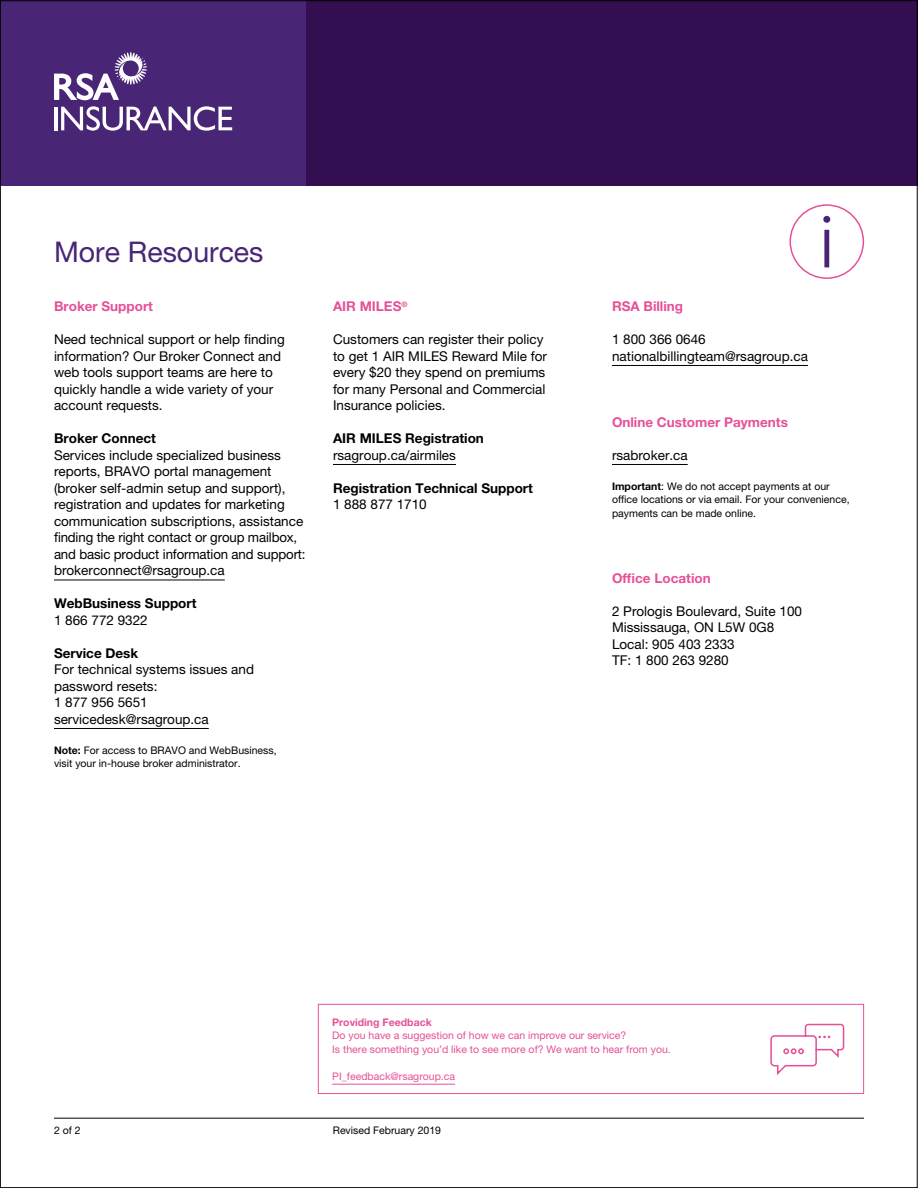
<style>
.page{position:relative;width:918px;height:1188px;background:#fff}
.page>*{position:absolute;margin:0;border:0;box-sizing:border-box;transform-origin:0 0}
.t1{font:28.5px "Helvetica Neue LT Pro";color:#492576}
.t2{font:13.5px/16.5px "Helvetica Neue LT Pro";color:#000}
.t3{font:700 13.5px "Helvetica Neue LT Pro";color:#000}
.t4{font:700 13.5px "Helvetica Neue LT Pro";color:#e65098}
.t5{font:10.5px/13.5px "Helvetica Neue LT Pro";color:#000}
.t6{font:10.5px/13.5px "Helvetica Neue LT Pro";color:#e65098}
.t7{font:700 10.5px "Helvetica Neue LT Pro";color:#e65098}
.s1{font-weight:700}
</style>
<div class="page">
<div style="left:0;top:0;width:918px;height:186px;background:#330f52"></div>
<div style="left:0;top:0;width:306px;height:186px;background:#492576"></div>
<hr style="left:54px;top:107px;width:3px;height:23px;background:#fff">
<svg style="left:61px;top:106px;width:171px;height:25px"></svg>
<svg style="left:54px;top:52px;width:93px;height:48px"></svg>
<hr style="left:54px;top:1118px;width:810px;height:1px;background:#000">
<div style="left:790px;top:204px;width:74px;height:75px;border:2px solid #e65098;border-radius:50%"></div>
<div style="left:824px;top:230px;width:5px;height:37px;background:#492576"></div>
<div style="left:823px;top:216px;width:7px;height:7px;background:#492576;border-radius:50%"></div>
<svg style="left:770px;top:1023px;width:75px;height:52px"></svg>
<hr style="left:54px;top:580px;width:171px;height:1px;background:#000">
<hr style="left:54px;top:728px;width:155px;height:1px;background:#000">
<hr style="left:333px;top:464px;width:123px;height:1px;background:#000">
<hr style="left:612px;top:365px;width:196px;height:1px;background:#000">
<hr style="left:612px;top:464px;width:76px;height:1px;background:#000">
<hr style="left:332px;top:1084px;width:123px;height:1px;background:#e65098">
<div style="left:318px;top:1004px;width:546px;height:90px;border:1px solid #e65098"></div>
<p class="t1" style="left:54px;top:235px;width:211px">More Resources</p>
<p class="t4" style="left:54px;top:298px;width:101px">Broker Support</p>
<p class="t2" style="left:54px;top:331px;width:232px">Need technical support or help finding information? Our Broker Connect and web tools support teams are here to quickly handle a wide variety of your account requests.</p>
<p class="t3" style="left:54px;top:430px;width:104px">Broker Connect</p>
<p class="t2" style="left:54px;top:447px;width:253px">Services include specialized business reports, BRAVO portal management (broker self-admin setup and support), registration and updates for marketing communication subscriptions, assistance finding the right contact or group mailbox, and basic product information and support:</p>
<p class="t2" style="left:54px;top:562px;width:172px">brokerconnect@rsagroup.ca</p>
<p class="t3" style="left:54px;top:595px;width:144px">WebBusiness Support</p>
<p class="t2" style="left:54px;top:612px;width:95px">1 866 772 9322</p>
<p class="t3" style="left:54px;top:645px;width:86px">Service Desk</p>
<p class="t2" style="left:54px;top:661px;width:202px">For technical systems issues and password resets:</p>
<p class="t2" style="left:54px;top:694px;width:95px">1 877 956 5651</p>
<p class="t2" style="left:54px;top:711px;width:156px">servicedesk@rsagroup.ca</p>
<p class="t5" style="left:54px;top:743px;width:224px"><span class="s1">Note:</span> For access to BRAVO and WebBusiness, visit your in-house broker administrator.</p>
<p class="t4" style="left:333px;top:298px;width:76px">AIR MILES<sup>®</sup></p>
<p class="t2" style="left:333px;top:331px;width:216px">Customers can register their policy to get 1 AIR MILES Reward Mile for every $20 they spend on premiums for many Personal and Commercial<br>Insurance policies.</p>
<p class="t3" style="left:333px;top:430px;width:152px">AIR MILES Registration</p>
<p class="t2" style="left:333px;top:447px;width:124px">rsagroup.ca/airmiles</p>
<p class="t3" style="left:333px;top:480px;width:201px">Registration Technical Support</p>
<p class="t2" style="left:333px;top:496px;width:95px">1 888 877 1710</p>
<p class="t4" style="left:612px;top:298px;width:73px">RSA Billing</p>
<p class="t2" style="left:612px;top:331px;width:95px">1 800 366 0646</p>
<p class="t2" style="left:612px;top:348px;width:198px">nationalbillingteam@rsagroup.ca</p>
<p class="t4" style="left:612px;top:414px;width:177px">Online Customer Payments</p>
<p class="t2" style="left:612px;top:447px;width:77px">rsabroker.ca</p>
<p class="t5" style="left:612px;top:479px;width:239px"><span class="s1">Important</span>: We do not accept payments at our office locations or via email. For your convenience, payments can be made online.</p>
<p class="t4" style="left:612px;top:570px;width:100px">Office Location</p>
<p class="t2" style="left:612px;top:603px;width:192px">2 Prologis Boulevard, Suite 100</p>
<p class="t2" style="left:612px;top:619px;width:164px">Mississauga, ON L5W 0G8</p>
<p class="t2" style="left:612px;top:636px;width:124px">Local: 905 403 2333</p>
<p class="t2" style="left:612px;top:652px;width:118px">TF: 1 800 263 9280</p>
<p class="t7" style="left:332px;top:1015px;width:101px">Providing Feedback</p>
<p class="t6" style="left:332px;top:1029px;width:340px">Do you have a suggestion of how we can improve our service?<br>Is there something you’d like to see more of? We want to hear from you.</p>
<p class="t6" style="left:332px;top:1069px;width:124px">PI_feedback@rsagroup.ca</p>
<p class="t5" style="left:54px;top:1123px;width:28px">2 of 2</p>
<p class="t5" style="left:333px;top:1123px;width:110px">Revised February 2019</p>
</div>
